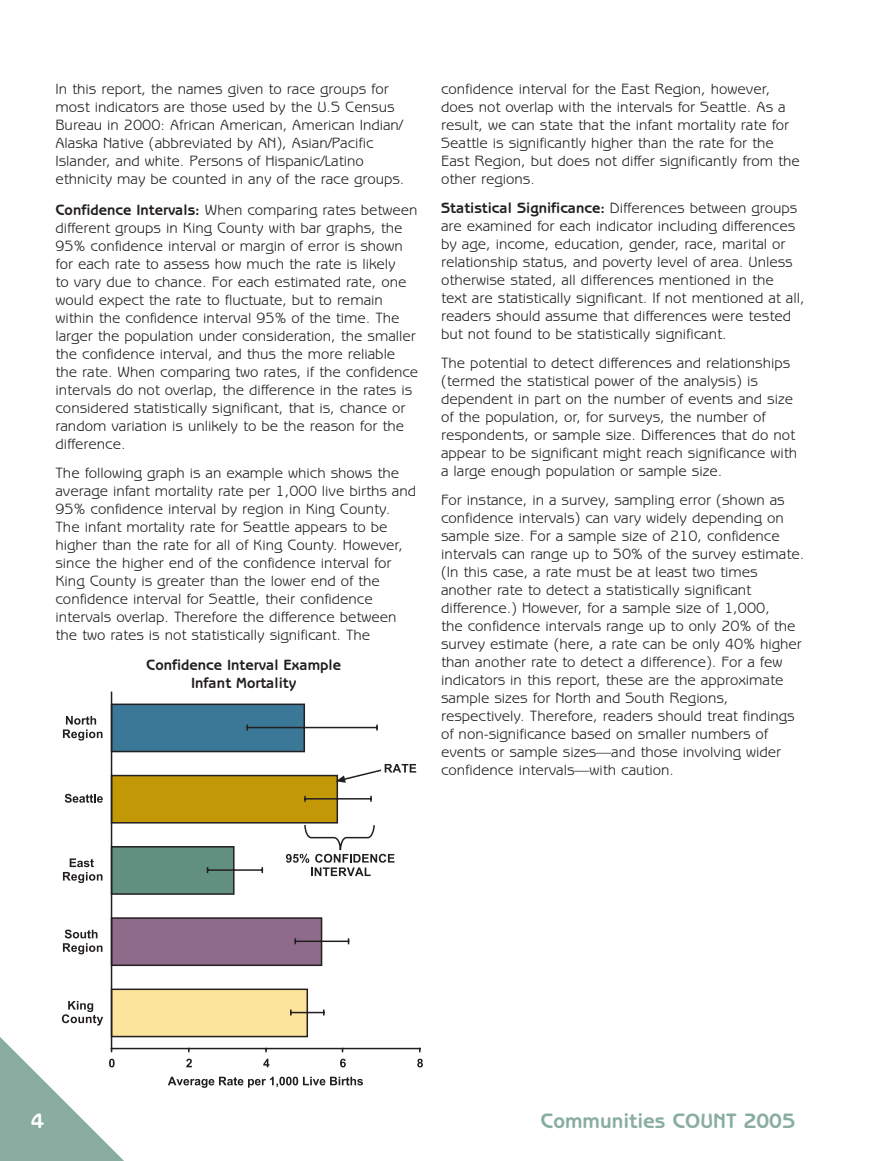
<style>
.page{position:relative;width:891px;height:1161px;background:#fff}
.page>*{position:absolute;margin:0;border:0;box-sizing:border-box;transform-origin:0 0}
.t1{font:700 21px "Benguiat Gothic";color:#89ada0}
.t2{font:700 21px "Benguiat Gothic";color:#fff}
.t3{font:15px/18px "Benguiat Gothic";color:#231f20}
.t4{font:700 15px/18px "Benguiat Gothic";color:#231f20;text-align:center}
.s1{font-weight:700}
</style>
<div class="page">
<svg style="left:110px;top:703px;width:311px;height:350px"></svg>
<hr style="left:111px;top:692px;width:1px;height:357px;background:#231f20">
<svg style="left:186px;top:1059px;width:6px;height:8px"></svg>
<svg style="left:263px;top:1059px;width:6px;height:8px"></svg>
<svg style="left:340px;top:1059px;width:6px;height:8px"></svg>
<svg style="left:417px;top:1059px;width:6px;height:8px"></svg>
<svg style="left:63px;top:930px;width:39px;height:24px"></svg>
<svg style="left:63px;top:858px;width:39px;height:25px"></svg>
<svg style="left:65px;top:794px;width:38px;height:9px"></svg>
<svg style="left:63px;top:716px;width:39px;height:25px"></svg>
<svg style="left:168px;top:1077px;width:195px;height:11px"></svg>
<svg style="left:336px;top:764px;width:80px;height:19px"></svg>
<svg style="left:286px;top:823px;width:108px;height:123px"></svg>
<svg style="left:0;top:1001px;width:137px;height:160px"></svg>
<p class="t3" style="left:55px;top:80px;width:351px">In this report, the names given to race groups for most indicators are those used by the U.S Census Bureau in 2000: African American, American Indian/ Alaska Native (abbreviated by AN), Asian/Pacific Islander, and white. Persons of Hispanic/Latino ethnicity may be counted in any of the race groups.</p>
<p class="t3" style="left:55px;top:201px;width:364px"><span class="s1">Confidence Intervals:</span> When comparing rates between different groups in King County with bar graphs, the 95% confidence interval or margin of error is shown for each rate to assess how much the rate is likely<br>to vary due to chance. For each estimated rate, one would expect the rate to fluctuate, but to remain within the confidence interval 95% of the time. The larger the population under consideration, the smaller the confidence interval, and thus the more reliable the rate. When comparing two rates, if the confidence intervals do not overlap, the difference in the rates is considered statistically significant, that is, chance or random variation is unlikely to be the reason for the difference.</p>
<p class="t3" style="left:55px;top:464px;width:362px">The following graph is an example which shows the average infant mortality rate per 1,000 live births and 95% confidence interval by region in King County.<br>The infant mortality rate for Seattle appears to be higher than the rate for all of King County. However, since the higher end of the confidence interval for King County is greater than the lower end of the confidence interval for Seattle, their confidence intervals overlap. Therefore the difference between the two rates is not statistically significant. The</p>
<p class="t4" style="left:146px;top:655px;width:196px">Confidence Interval Example<br>Infant Mortality</p>
<p class="t3" style="left:441px;top:80px;width:360px">confidence interval for the East Region, however, does not overlap with the intervals for Seattle. As a result, we can state that the infant mortality rate for Seattle is significantly higher than the rate for the East Region, but does not differ significantly from the other regions.</p>
<p class="t3" style="left:441px;top:199px;width:365px"><span class="s1">Statistical Significance:</span> Differences between groups are examined for each indicator including differences by age, income, education, gender, race, marital or relationship status, and poverty level of area. Unless otherwise stated, all differences mentioned in the<br>text are statistically significant. If not mentioned at all, readers should assume that differences were tested but not found to be statistically significant.</p>
<p class="t3" style="left:441px;top:354px;width:358px">The potential to detect differences and relationships (termed the statistical power of the analysis) is dependent in part on the number of events and size of the population, or, for surveys, the number of respondents, or sample size. Differences that do not appear to be significant might reach significance with a large enough population or sample size.</p>
<p class="t3" style="left:441px;top:491px;width:365px">For instance, in a survey, sampling error (shown as confidence intervals) can vary widely depending on sample size. For a sample size of 210, confidence intervals can range up to 50% of the survey estimate. (In this case, a rate must be at least two times another rate to detect a statistically significant difference.) However, for a sample size of 1,000,<br>the confidence intervals range up to only 20% of the survey estimate (here, a rate can be only 40% higher than another rate to detect a difference). For a few indicators in this report, these are the approximate sample sizes for North and South Regions, respectively. Therefore, readers should treat findings of non-significance based on smaller numbers of events or sample sizes—and those involving wider confidence intervals—with caution.</p>
<h1 class="t2" style="left:31px;top:1109px;width:14px">4</h1>
<h1 class="t1" style="left:541px;top:1109px;width:256px">Communities COUNT 2005</h1>
</div>
